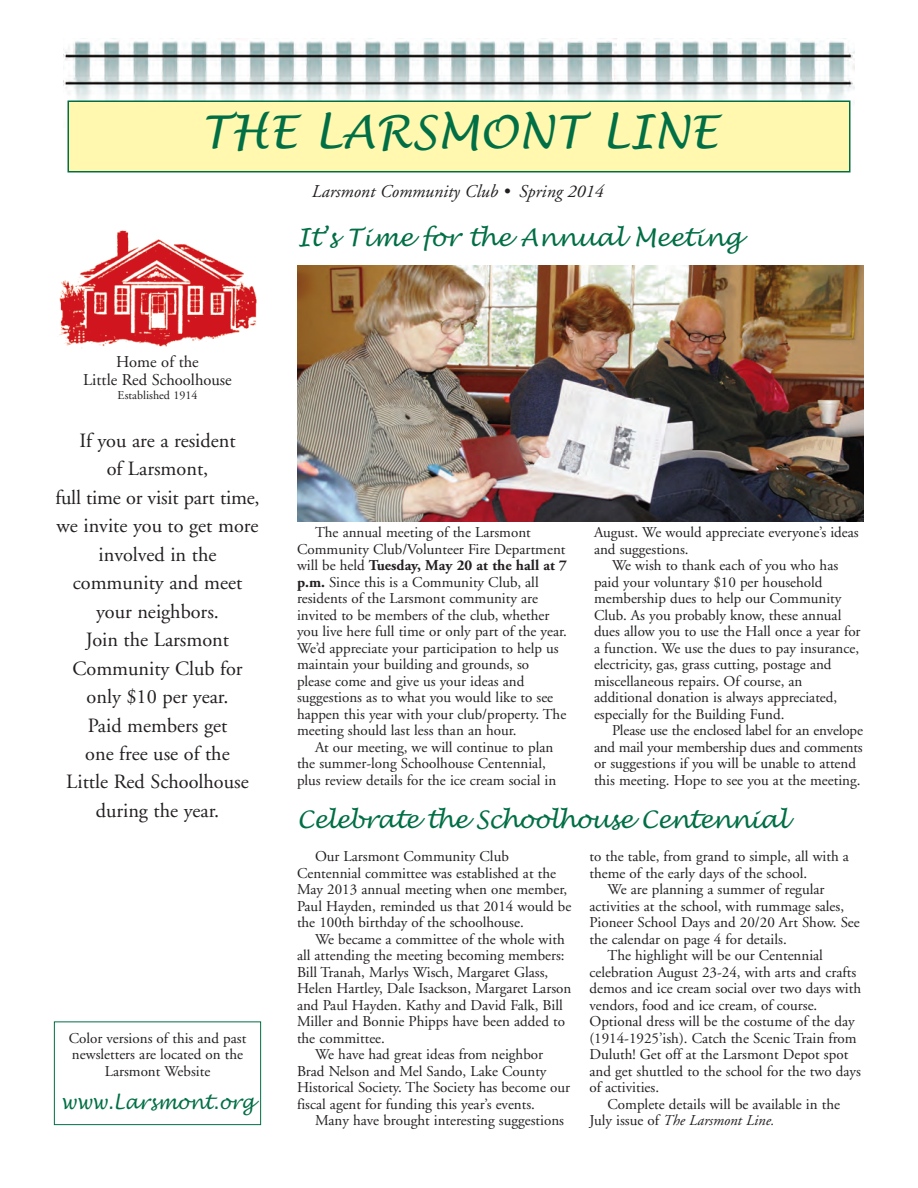
<style>
.page{position:relative;width:918px;height:1188px;background:#fff}
.page>*{position:absolute;margin:0;border:0;box-sizing:border-box;transform-origin:0 0}
.t1{font:italic 45px "Lucida Handwriting";color:#016f45}
.t2{font:italic 24px "Lucida Handwriting";letter-spacing:-.025em;color:#016f45}
.t3{font:italic 24px "Lucida Handwriting";color:#016f45}
.t4{font:20.25px/28.5px "Adobe Garamond";color:#231f20;text-align:center}
.t5{font:italic 19.5px "Lucida Handwriting";color:#016f45;scale:.95 1}
.t6{font:italic 18px "Adobe Garamond";color:#231f20}
.t7{font:16.5px/18px "Adobe Garamond";color:#231f20;text-align:center}
.t8{font:15px/16.5px "Adobe Garamond";color:#231f20}
.t9{font:italic 15px "Adobe Garamond";color:#231f20}
.t10{font:12px "Adobe Garamond";color:#231f20}
.s1{font-weight:700}
.s2{font-style:normal}
</style>
<div class="page">
<img style="left:64px;top:38px;width:790px;height:89px">
<div style="left:69px;top:102px;width:780px;height:69px;background:#fff8ae"></div>
<div style="left:68px;top:100px;width:782px;height:72px;border:2px solid #016f45"></div>
<img style="left:59px;top:230px;width:198px;height:119px">
<div style="left:54px;top:1022px;width:207px;height:103px;border:1px solid #016f45"></div>
<img style="left:297px;top:266px;width:567px;height:256px">
<h1 class="t1" style="left:200px;top:107px;width:519px">THE LARSMONT LINE</h1>
<p class="t6" style="left:312px;top:185px;width:293px">Larsmont Community Club • Spring 2014</p>
<h2 class="t3" style="left:297px;top:223px;width:446px">It’s Time for the Annual Meeting</h2>
<p class="t7" style="left:83px;top:355px;width:150px">Home of the<br>Little Red Schoolhouse</p>
<p class="t10" style="left:118px;top:390px;width:81px">Established 1914</p>
<p class="t4" style="left:55px;top:428px;width:206px">If you are a resident<br>of Larsmont,<br>full time or visit part time, we invite you to get more involved in the community and meet your neighbors.<br>Join the Larsmont<br>Community Club for only $10 per year.<br>Paid members get<br>one free use of the<br>Little Red Schoolhouse during the year.</p>
<p class="t8" style="left:69px;top:1031px;width:179px;text-align:center">Color versions of this and past newsletters are located on the<br>Larsmont Website</p>
<h3 class="t5" style="left:61px;top:1090px;width:205px">www.Larsmont.org</h3>
<p class="t8" style="left:297px;top:526px;width:272px;text-indent:18px">The annual meeting of the Larsmont Community Club/Volunteer Fire Department will be held <span class="s1">Tuesday, May 20 at the hall at 7 p.m.</span> Since this is a Community Club, all residents of the Larsmont community are invited to be members of the club, whether you live here full time or only part of the year.<br>We’d appreciate your participation to help us maintain your building and grounds, so please come and give us your ideas and suggestions as to what you would like to see happen this year with your club/property. The meeting should last less than an hour.</p>
<p class="t8" style="left:297px;top:740px;width:261px;text-indent:18px">At our meeting, we will continue to plan the summer-long Schoolhouse Centennial, plus review details for the ice cream social in</p>
<p class="t8" style="left:594px;top:526px;width:266px">August. We would appreciate everyone’s ideas and suggestions.</p>
<p class="t8" style="left:594px;top:559px;width:268px;text-indent:18px">We wish to thank each of you who has paid your voluntary $10 per household membership dues to help our Community Club. As you probably know, these annual dues allow you to use the Hall once a year for a function. We use the dues to pay insurance, electricity, gas, grass cutting, postage and miscellaneous repairs. Of course, an additional donation is always appreciated, especially for the Building Fund.</p>
<p class="t8" style="left:594px;top:724px;width:271px;text-indent:18px">Please use the enclosed label for an envelope and mail your membership dues and comments or suggestions if you will be unable to attend this meeting. Hope to see you at the meeting.</p>
<h2 class="t2" style="left:297px;top:806px;width:492px">Celebrate the Schoolhouse Centennial</h2>
<p class="t8" style="left:297px;top:849px;width:276px;text-indent:18px">Our Larsmont Community Club Centennial committee was established at the May 2013 annual meeting when one member, Paul Hayden, reminded us that 2014 would be the 100th birthday of the schoolhouse.</p>
<p class="t8" style="left:315px;top:932px;width:251px">We became a committee of the whole with</p>
<p class="t8" style="left:297px;top:948px;width:269px">all attending the meeting becoming members:</p>
<p class="t8" style="left:297px;top:965px;width:253px">Bill Tranah, Marlys Wisch, Margaret Glass,</p>
<p class="t8" style="left:297px;top:981px;width:276px">Helen Hartley, Dale Isackson, Margaret Larson</p>
<p class="t8" style="left:297px;top:998px;width:267px">and Paul Hayden. Kathy and David Falk, Bill</p>
<p class="t8" style="left:297px;top:1014px;width:269px">Miller and Bonnie Phipps have been added to</p>
<p class="t8" style="left:297px;top:1031px;width:89px">the committee.</p>
<p class="t8" style="left:315px;top:1047px;width:230px">We have had great ideas from neighbor</p>
<p class="t8" style="left:297px;top:1064px;width:251px">Brad Nelson and Mel Sando, Lake County</p>
<p class="t8" style="left:297px;top:1080px;width:275px">Historical Society. The Society has become our</p>
<p class="t8" style="left:297px;top:1097px;width:240px">fiscal agent for funding this year’s events.</p>
<p class="t8" style="left:315px;top:1113px;width:251px">Many have brought interesting suggestions</p>
<p class="t8" style="left:590px;top:849px;width:261px">to the table, from grand to simple, all with a</p>
<p class="t8" style="left:590px;top:866px;width:219px">theme of the early days of the school.</p>
<p class="t8" style="left:608px;top:882px;width:218px">We are planning a summer of regular</p>
<p class="t8" style="left:590px;top:899px;width:256px">activities at the school, with rummage sales,</p>
<p class="t8" style="left:590px;top:915px;width:272px">Pioneer School Days and 20/20 Art Show. See</p>
<p class="t8" style="left:590px;top:932px;width:199px">the calendar on page 4 for details.</p>
<p class="t8" style="left:608px;top:948px;width:217px">The highlight will be our Centennial</p>
<p class="t8" style="left:590px;top:965px;width:268px">celebration August 23-24, with arts and crafts</p>
<p class="t8" style="left:590px;top:981px;width:273px">demos and ice cream social over two days with</p>
<p class="t8" style="left:590px;top:998px;width:229px">vendors, food and ice cream, of course.</p>
<p class="t8" style="left:590px;top:1014px;width:267px">Optional dress will be the costume of the day</p>
<p class="t8" style="left:590px;top:1031px;width:269px">(1914-1925’ish). Catch the Scenic Train from</p>
<p class="t8" style="left:590px;top:1047px;width:260px">Duluth! Get off at the Larsmont Depot spot</p>
<p class="t8" style="left:590px;top:1064px;width:273px">and get shuttled to the school for the two days</p>
<p class="t8" style="left:590px;top:1080px;width:71px">of activities.</p>
<p class="t8" style="left:608px;top:1097px;width:234px">Complete details will be available in the</p>
<p class="t9" style="left:590px;top:1114px;width:187px"><span class="s2">July issue of</span> The Larsmont Line.</p>
</div>
